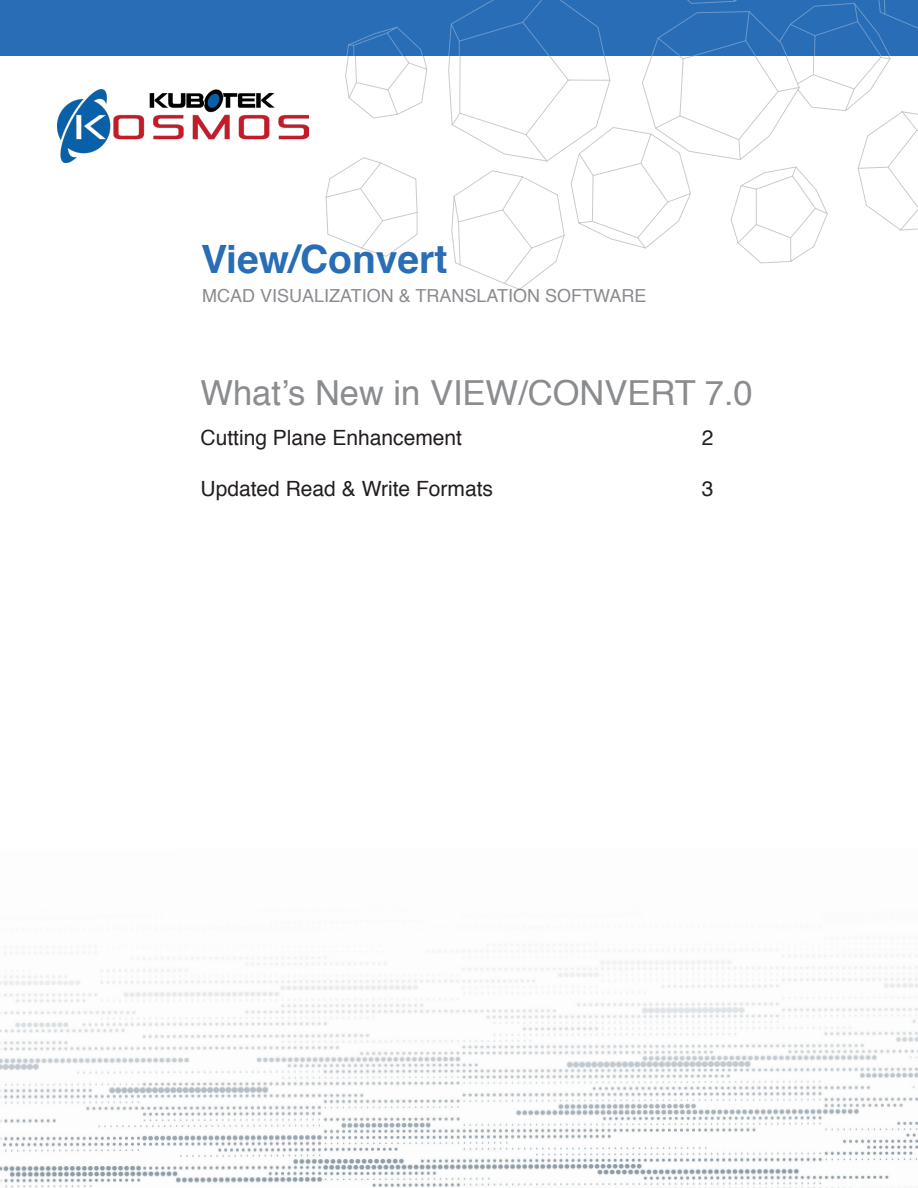
<style>
.page{position:relative;width:918px;height:1188px;background:#fff}
.page>*{position:absolute;margin:0;border:0;box-sizing:border-box;transform-origin:0 0}
.t1{font:700 39px "Helvetica";color:#296db6}
.t2{font:34.5px "Helvetica";color:#8a8c8f}
.t3{font:21px "Helvetica";color:#231f20}
.t4{font:18px "Helvetica";color:#8a8c8f}
</style>
<div class="page">
<div style="left:0;top:0;width:918px;height:56px;background:#296db6"></div>
<img style="left:58px;top:90px;width:250px;height:72px">
<img style="left:0;top:949px;width:918px;height:239px">
<svg style="left:326px;top:56px;width:592px;height:234px"></svg>
<svg style="left:346px;top:0;width:572px;height:56px"></svg>
<h1 class="t1" style="left:201px;top:228px;width:248px">View/Convert</h1>
<p class="t4" style="left:202px;top:281px;width:446px">MCAD VISUALIZATION &amp; TRANSLATION SOFTWARE</p>
<p class="t2" style="left:201px;top:366px;width:554px">What’s New in VIEW/CONVERT 7.0</p>
<p class="t3" style="left:201px;top:422px;width:263px">Cutting Plane Enhancement</p>
<p class="t3" style="left:702px;top:422px;width:13px">2</p>
<p class="t3" style="left:201px;top:472px;width:294px">Updated Read &amp; Write Formats</p>
<p class="t3" style="left:702px;top:472px;width:13px">3</p>
</div>
